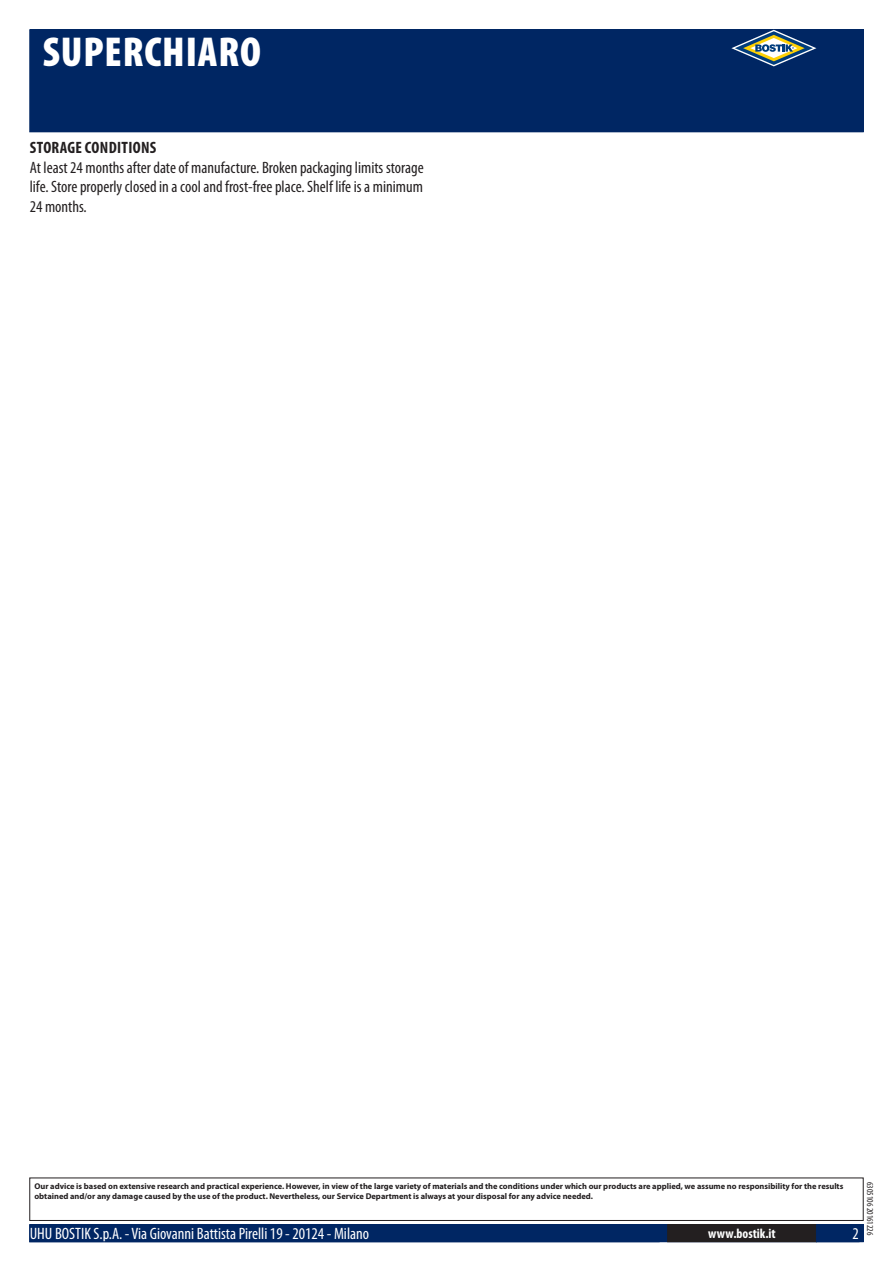
<style>
.page{position:relative;width:893px;height:1263px;background:#fff}
.page>*{position:absolute;margin:0;border:0;box-sizing:border-box;transform-origin:0 0}
.PageHeader{font:900 condensed 42px "Myriad Pro";letter-spacing:.02em;color:#fff}
.Regular{font:condensed 16.5px/19.8px "Myriad Pro";color:#231f20;text-align:justify}
.ContactData{font:condensed 16.5px "Myriad Pro";color:#fff}
.t1{font:700 condensed 16.5px "Myriad Pro";letter-spacing:.02em;color:#231f20}
.URL{font:700 condensed 13.5px "Myriad Pro";color:#fff}
.Revisie{font:condensed 9px "Myriad Pro";color:#231f20}
.Disclaimer{font:700 8.4px/10.1px "Myriad Pro";color:#231f20}
</style>
<div class="page">
<div style="left:30px;top:30px;width:833px;height:102px;background:#002663"></div>
<svg style="left:731px;top:30px;width:85px;height:36px"></svg>
<div style="left:29px;top:1177px;width:835px;height:44px;border:1px solid #231f20"></div>
<div style="left:30px;top:1225px;width:833px;height:17px;background:#002663"></div>
<div style="left:29px;top:1224px;width:835px;height:18px;border:1px solid #002663"></div>
<div style="left:668px;top:1225px;width:148px;height:17px;background:#231f20"></div>
<div style="left:667px;top:1224px;width:150px;height:18px;border:1px solid #231f20"></div>
<p class="PageHeader" style="left:43px;top:25px;width:219px">SUPERCHIARO</p>
<p class="t1" style="left:30px;top:137px;width:128px">STORAGE CONDITIONS</p>
<p class="Regular" style="left:30px;top:157px;width:395px">At least 24 months after date of manufacture. Broken packaging limits storage life. Store properly closed in a cool and frost-free place. Shelf life is a minimum 24 months.</p>
<p class="Disclaimer" style="left:34px;top:1181px;width:810px">Our advice is based on extensive research and practical experience. However, in view of the large variety of materials and the conditions under which our products are applied, we assume no responsibility for the results obtained and/or any damage caused by the use of the product. Nevertheless, our Service Department is always at your disposal for any advice needed.</p>
<p class="ContactData" style="left:30px;top:1224px;width:341px">UHU BOSTIK S.p.A. - Via Giovanni Battista Pirelli 1 9 - 201 24 - Milano</p>
<p class="URL" style="left:708px;top:1225px;width:69px">WWW.BOSTIK.IT</p>
<p class="Revisie" style="left:875px;top:1182px;width:55px;rotate:90deg">63051 06 201 61 226</p>
</div>
